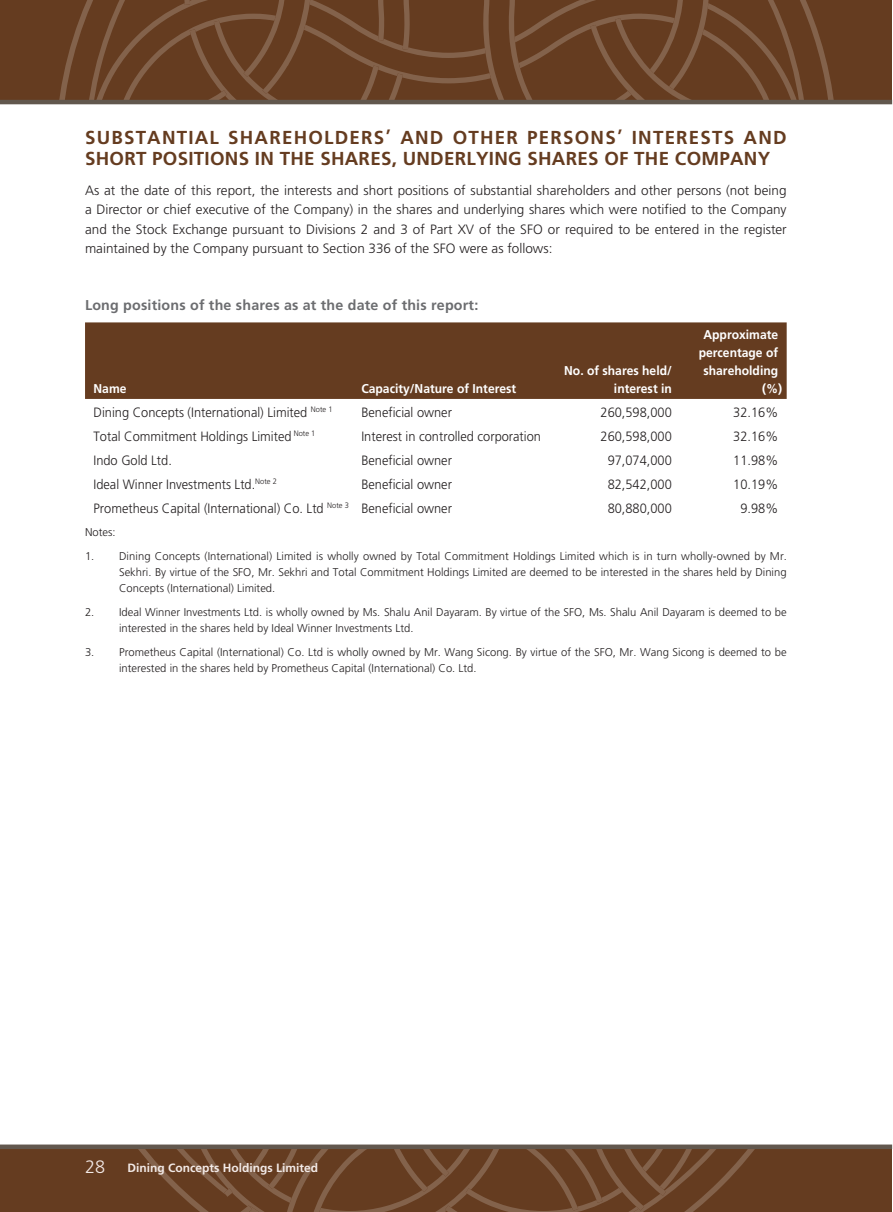
<style>
.page{position:relative;width:893px;height:1212px;background:#fff}
.page>*{position:absolute;margin:0;border:0;box-sizing:border-box;transform-origin:0 0}
._3__標題{font:700 18.75px/20.2px "Frutiger LT Std";letter-spacing:.04em;color:#653c20}
._1__內文{font:300 18px "Frutiger LT Std";color:#f2e9e6}
._4__副標題{font:700 14.25px "Frutiger LT Std";letter-spacing:.015em;color:#6c6d70}
._1__內文-2{font:300 13.5px/19.5px "Frutiger LT Std";color:#231f20;text-align:justify}
._1__內文-3{font:300 13.5px "Frutiger LT Std";color:#231f20;scale:.95 1}
._6_表內文{font:700 12.75px "Frutiger LT Std";color:#fff;scale:.95 1}
.t1{font:700 12px "Frutiger LT Std";color:#f2e9e6}
._2__附註內文{font:300 11.25px/15.8px "Frutiger LT Std";color:#231f20}
.s1{font-family:"Frutiger Next Pro"}
</style>
<div class="page">
<div style="left:0;top:1147px;width:892px;height:65px;background:#653c20"></div>
<svg style="left:138px;top:1149px;width:617px;height:63px"></svg>
<div style="left:0;top:0;width:892px;height:102px;background:#653c20"></div>
<svg style="left:59px;top:0;width:524px;height:100px"></svg>
<svg style="left:583px;top:0;width:251px;height:100px"></svg>
<svg style="left:86px;top:0;width:227px;height:100px"></svg>
<hr style="left:0;top:100px;width:892px;height:4px;background:#62584e">
<div style="left:0;top:1144px;width:892px;height:5px;background:#62584e"></div>
<div style="left:85px;top:322px;width:702px;height:77px;background:#653c20"></div>
<p class="_3__標題" style="left:85px;top:128px;width:703px">SUBSTANTIAL SHAREHOLDERS<span class="s1">’</span> AND OTHER PERSONS<span class="s1">’</span> INTERESTS AND<br>SHORT POSITIONS IN THE SHARES, UNDERLYING SHARES OF THE COMPANY</p>
<p class="_1__內文-2" style="left:85px;top:180px;width:703px">As at the date of this report, the interests and short positions of substantial shareholders and other persons (not being a Director or chief executive of the Company) in the shares and underlying shares which were notified to the Company and the Stock Exchange pursuant to Divisions 2 and 3 of Part XV of the SFO or required to be entered in the register maintained by the Company pursuant to Section 336 of the SFO were as follows:</p>
<p class="_4__副標題" style="left:85px;top:297px;width:395px">Long positions of the shares as at the date of this report:</p>
<p class="_6_表內文" style="left:94px;top:381px;width:36px">Name</p>
<p class="_6_表內文" style="left:361px;top:381px;width:164px">Capacity/Nature of Interest</p>
<p class="_6_表內文" style="left:564px;top:363px;width:115px">No. of shares held/</p>
<p class="_6_表內文" style="left:614px;top:381px;width:62px">interest in</p>
<p class="_6_表內文" style="left:703px;top:327px;width:80px">Approximate</p>
<p class="_6_表內文" style="left:699px;top:345px;width:85px">percentage of</p>
<p class="_6_表內文" style="left:703px;top:363px;width:80px">shareholding</p>
<p class="_6_表內文" style="left:762px;top:381px;width:23px">(%)</p>
<p class="_1__內文-3" style="left:94px;top:404px;width:253px">Dining Concepts (International) Limited <sup>Note</sup> <sup>1</sup></p>
<p class="_1__內文-3" style="left:361px;top:404px;width:97px">Beneficial owner</p>
<p class="_1__內文-3" style="left:601px;top:404px;width:77px">260,598,000</p>
<p class="_1__內文-3" style="left:733px;top:404px;width:49px">32.16%</p>
<p class="_1__內文-3" style="left:94px;top:428px;width:235px">Total Commitment Holdings Limited <sup>Note</sup> <sup>1</sup></p>
<p class="_1__內文-3" style="left:361px;top:428px;width:191px">Interest in controlled corporation</p>
<p class="_1__內文-3" style="left:601px;top:428px;width:77px">260,598,000</p>
<p class="_1__內文-3" style="left:733px;top:428px;width:49px">32.16%</p>
<p class="_1__內文-3" style="left:94px;top:452px;width:84px">Indo Gold Ltd.</p>
<p class="_1__內文-3" style="left:361px;top:452px;width:97px">Beneficial owner</p>
<p class="_1__內文-3" style="left:608px;top:452px;width:69px">97,074,000</p>
<p class="_1__內文-3" style="left:733px;top:452px;width:49px">11.98%</p>
<p class="_1__內文-3" style="left:94px;top:476px;width:194px">Ideal Winner Investments Ltd.<sup>Note</sup> <sup>2</sup></p>
<p class="_1__內文-3" style="left:361px;top:476px;width:97px">Beneficial owner</p>
<p class="_1__內文-3" style="left:608px;top:476px;width:69px">82,542,000</p>
<p class="_1__內文-3" style="left:733px;top:476px;width:49px">10.19%</p>
<p class="_1__內文-3" style="left:94px;top:500px;width:270px">Prometheus Capital (International) Co. Ltd <sup>Note</sup> <sup>3</sup></p>
<p class="_1__內文-3" style="left:361px;top:500px;width:97px">Beneficial owner</p>
<p class="_1__內文-3" style="left:608px;top:500px;width:69px">80,880,000</p>
<p class="_1__內文-3" style="left:740px;top:500px;width:41px">9.98%</p>
<p class="_2__附註內文" style="left:85px;top:524px;width:32px">Notes:</p>
<p class="_2__附註內文" style="left:119px;top:548px;width:669px;text-align:justify;text-indent:-34px">1. Dining Concepts (International) Limited is wholly owned by Total Commitment Holdings Limited which is in turn wholly-owned by Mr.<br>Sekhri. By virtue of the SFO, Mr. Sekhri and Total Commitment Holdings Limited are deemed to be interested in the shares held by Dining Concepts (International) Limited.</p>
<p class="_2__附註內文" style="left:119px;top:604px;width:669px;text-indent:-34px">2. Ideal Winner Investments Ltd. is wholly owned by Ms. Shalu Anil Dayaram. By virtue of the SFO, Ms. Shalu Anil Dayaram is deemed to be interested in the shares held by Ideal Winner Investments Ltd.</p>
<p class="_2__附註內文" style="left:119px;top:644px;width:669px;text-indent:-34px">3. Prometheus Capital (International) Co. Ltd is wholly owned by Mr. Wang Sicong. By virtue of the SFO, Mr. Wang Sicong is deemed to be interested in the shares held by Prometheus Capital (International) Co. Ltd.</p>
<p class="_1__內文" style="left:85px;top:1156px;width:22px">28</p>
<p class="t1" style="left:128px;top:1160px;width:192px">Dining Concepts Holdings Limited</p>
</div>
